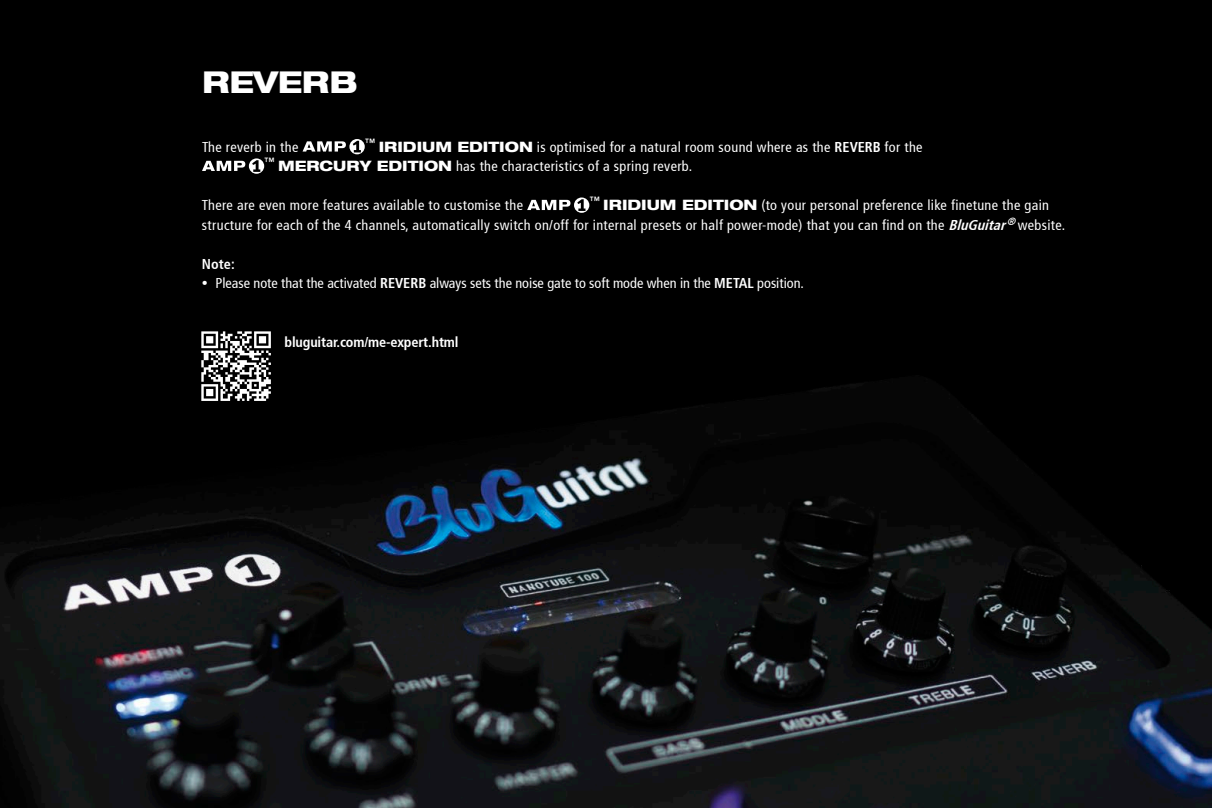
<style>
.page{position:relative;width:1212px;height:808px;background:#fff}
.page>*{position:absolute;margin:0;border:0;box-sizing:border-box;transform-origin:0 0}
.t1{font:800 expanded 30px "Helvetica 83";letter-spacing:-.01em;color:#fff}
.t2{font:condensed 14.25px/19.5px "Frutiger 57";letter-spacing:.025em;color:#fff}
.t3{font:condensed 14.25px "Frutiger 57";color:#fff}
.t4{font:700 condensed 14.25px "Frutiger 67";letter-spacing:-.01em;color:#fff}
.s1{font-family:"Helvetica 83";font-weight:800;font-stretch:expanded}
.s2{font-family:"Frutiger 67";font-weight:700}
.s3{font-family:"Frutiger 67";font-weight:700;font-style:italic}
.s4{font-size:12px}
</style>
<div class="page">
<div style="left:13px;top:0;width:1199px;height:311px;background:#000"></div>
<div style="left:0;top:0;width:13px;height:311px;background:#000"></div>
<img style="left:0;top:311px;width:1212px;height:497px">
<svg style="left:303px;top:139px;width:62px;height:15px"></svg>
<svg style="left:202px;top:158px;width:62px;height:16px"></svg>
<svg style="left:527px;top:197px;width:62px;height:16px"></svg>
<svg style="left:201px;top:331px;width:70px;height:70px"></svg>
<p class="t1" style="left:202px;top:63px;width:157px">REVERB</p>
<p class="t2" style="left:202px;top:137px;width:98px">The reverb in the</p>
<p class="t2" style="left:365px;top:137px;width:559px"><sup>™</sup> <span class="s1">IRIDIUM EDITION</span> is optimised for a natural room sound where as the <span class="s2">REVERB</span> for the</p>
<p class="t2" style="left:264px;top:156px;width:429px"><sup>™</sup> <span class="s1">MERCURY EDITION</span> has the characteristics of a spring reverb.</p>
<p class="t2" style="left:202px;top:195px;width:322px">There are even more features available to customise the</p>
<p class="t2" style="left:202px;top:195px;width:864px;text-indent:387px"><sup>™</sup> <span class="s1">IRIDIUM EDITION</span> (to your personal preference like finetune the gain structure for each of the 4 channels, automatically switch on/off for internal presets or half power-mode) that you can find on the <span class="s3">BluGuitar</span><sup>®</sup>website.</p>
<p class="t4" style="left:202px;top:255px;width:34px">Note:</p>
<p class="t3" style="left:202px;top:275px;width:603px"><span class="s4">•</span> Please note that the activated <span class="s2">REVERB</span> always sets the noise gate to soft mode when in the <span class="s2">METAL</span> position.</p>
<p class="t4" style="left:284px;top:333px;width:176px">bluguitar.com/me-expert.html</p>
</div>
